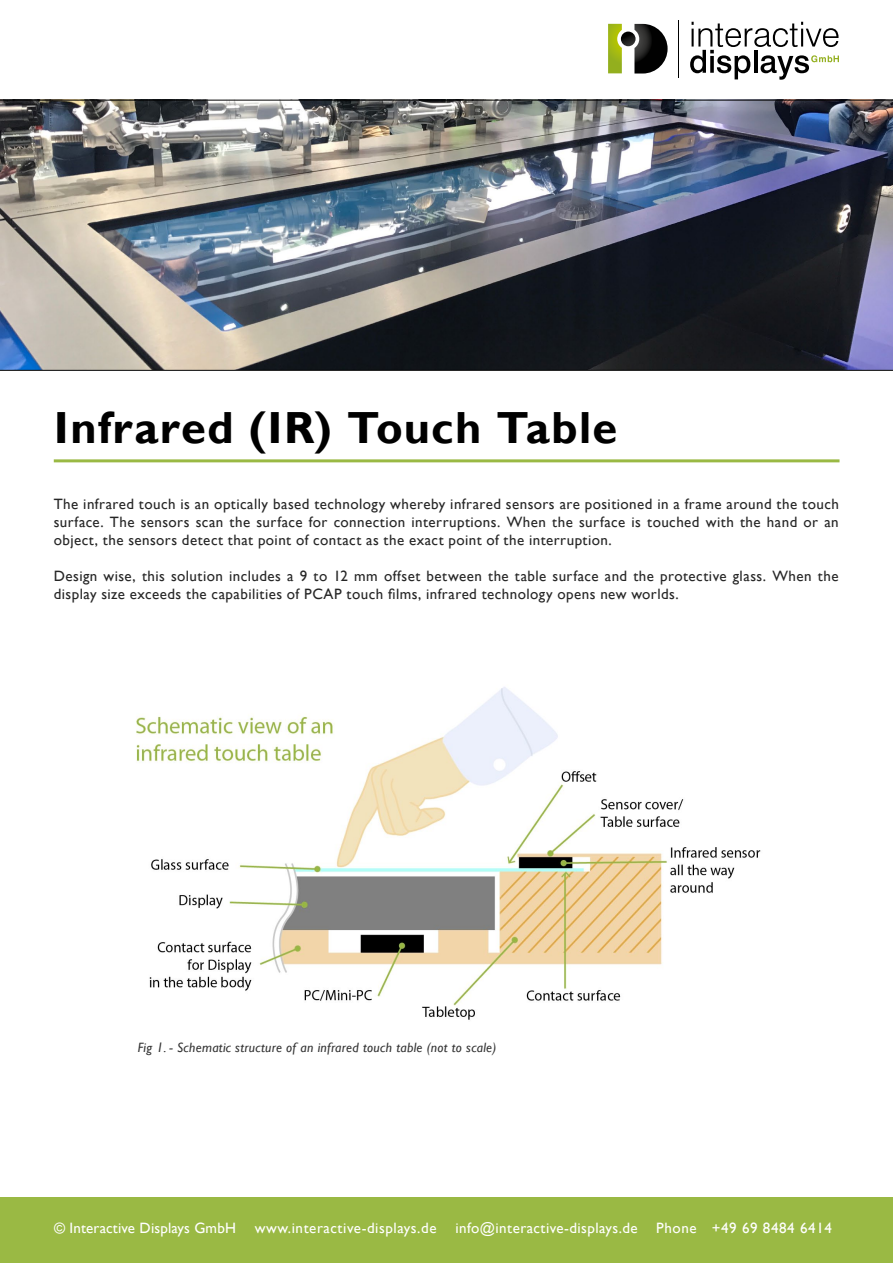
<style>
.page{position:relative;width:893px;height:1263px;background:#fff}
.page>*{position:absolute;margin:0;border:0;box-sizing:border-box;transform-origin:0 0}
.t1{font:700 45px "Gill Sans";letter-spacing:.03em;color:#000}
.Text_InDis{font:15px/18px "Gill Sans";letter-spacing:.03em;color:#262626;text-align:justify}
.t2{font:15px "Gill Sans";letter-spacing:.03em;color:#fff}
.t3{font:15px "Gill Sans";letter-spacing:.01em;color:#fff}
.t4{font:italic 13.5px "Gill Sans";letter-spacing:.02em;color:#333}
</style>
<div class="page">
<div style="left:0;top:1197px;width:893px;height:66px;background:#9ab944"></div>
<svg style="left:634px;top:24px;width:34px;height:50px"></svg>
<svg style="left:608px;top:24px;width:14px;height:49px"></svg>
<svg style="left:621px;top:32px;width:15px;height:14px"></svg>
<svg style="left:690px;top:22px;width:149px;height:58px"></svg>
<hr style="left:678px;top:20px;width:1px;height:57px;background:#000">
<hr style="left:54px;top:459px;width:785px;height:3px;background:#9ab944">
<img style="left:0;top:101px;width:893px;height:269px">
<hr style="left:0;top:100px;width:893px;height:1px;background:#000">
<hr style="left:0;top:370px;width:893px;height:1px;background:#000">
<img style="left:136px;top:687px;width:625px;height:333px">
<p class="t1" style="left:54px;top:401px;width:565px">Infrared (IR) Touch Table</p>
<p class="Text_InDis" style="left:54px;top:495px;width:787px">The infrared touch is an optically based technology whereby infrared sensors are positioned in a frame around the touch surface. The sensors scan the surface for connection interruptions. When the surface is touched with the hand or an object, the sensors detect that point of contact as the exact point of the interruption.</p>
<p class="Text_InDis" style="left:54px;top:567px;width:786px">Design wise, this solution includes a 9 to 12 mm offset between the table surface and the protective glass. When the display size exceeds the capabilities of PCAP touch films, infrared technology opens new worlds.</p>
<p class="t4" style="left:138px;top:1040px;width:360px">Fig 1. - Schematic structure of an infrared touch table (not to scale)</p>
<p class="t3" style="left:54px;top:1219px;width:183px">© Interactive Displays GmbH</p>
<p class="t2" style="left:255px;top:1219px;width:183px">www.interactive-displays.de</p>
<p class="t2" style="left:455px;top:1219px;width:184px">info@interactive-displays.de</p>
<p class="t2" style="left:656px;top:1219px;width:177px">Phone +49 69 8484 6414</p>
</div>
